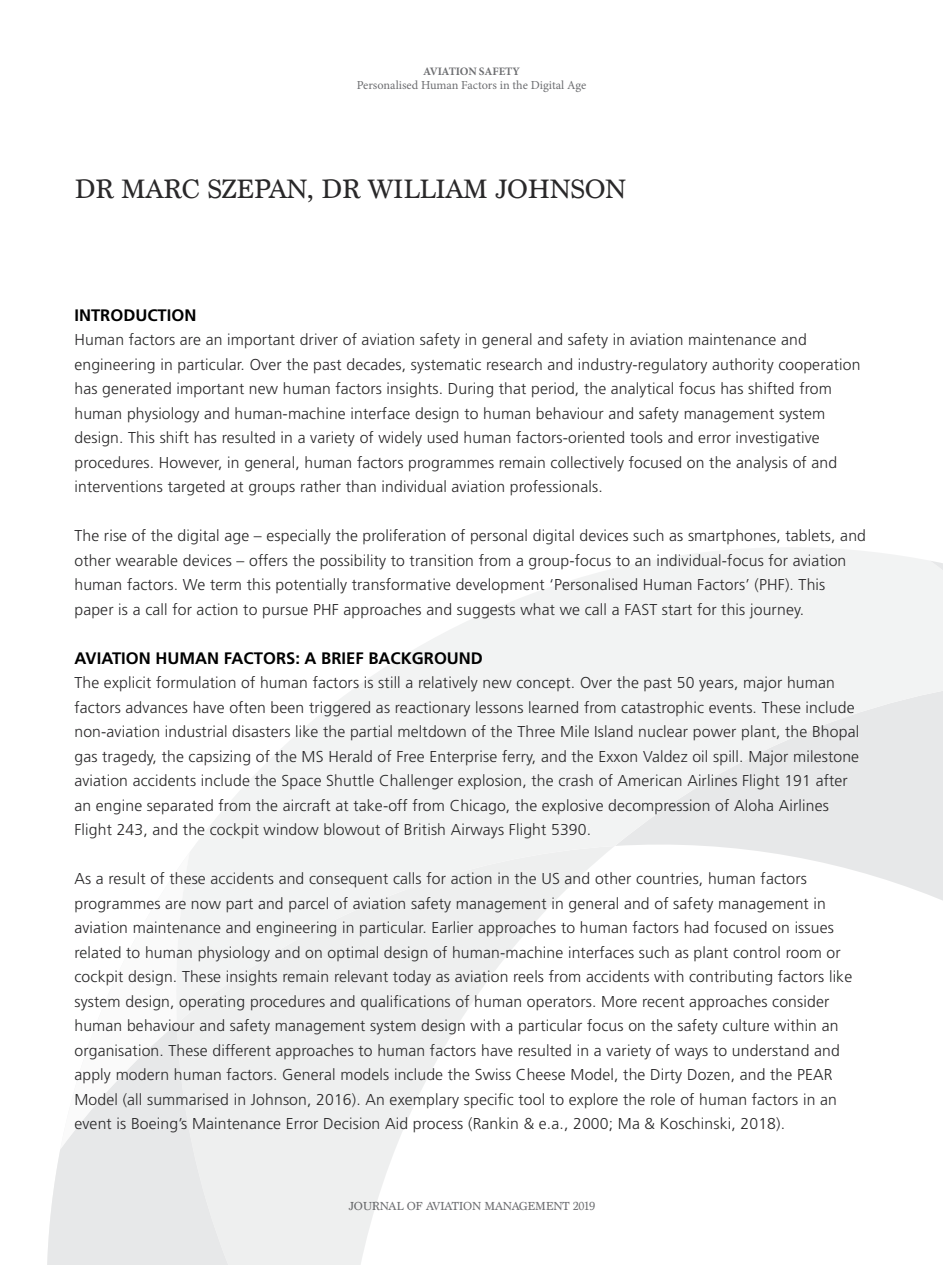
<style>
.page{position:relative;width:943px;height:1265px;background:#fff}
.page>*{position:absolute;margin:0;border:0;box-sizing:border-box;transform-origin:0 0}
.t1{font:28px "Marion";letter-spacing:-.02em;color:#292829}
.t2{font:700 16.62px "Frutiger";color:#000}
.t3{font:300 15.75px/24.5px "Frutiger";letter-spacing:.01em;color:#292829}
.t4{font:12.25px "Minion Pro";color:#6d6e71}
.t5{font:12.25px "Marion";letter-spacing:-.02em;color:#6d6e71}
.t6{font:700 11.38px "Minion Pro";letter-spacing:-.015em;color:#6d6e71}
</style>
<div class="page">
<svg style="left:47px;top:1023px;width:412px;height:242px;fill:#eeefef"></svg>
<svg style="left:190px;top:547px;width:752px;height:476px;fill:#f2f3f3"></svg>
<svg style="left:60px;top:855px;width:130px;height:295px"></svg>
<div style="left:930px;top:561px;width:12px;height:129px;background:#f2f3f3"></div>
<p class="t6" style="left:423px;top:63px;width:98px">AVIATION SAFETY</p>
<p class="t4" style="left:356px;top:77px;width:231px">Personalised Human Factors in the Digital Age</p>
<h1 class="t1" style="left:74px;top:172px;width:553px">DR MARC SZEPAN, DR WILLIAM JOHNSON</h1>
<p class="t2" style="left:74px;top:305px;width:123px">INTRODUCTION</p>
<p class="t3" style="left:74px;top:327px;width:787px">Human factors are an important driver of aviation safety in general and safety in aviation maintenance and engineering in particular. Over the past decades, systematic research and industry-regulatory authority cooperation has generated important new human factors insights. During that period, the analytical focus has shifted from human physiology and human-machine interface design to human behaviour and safety management system design. This shift has resulted in a variety of widely used human factors-oriented tools and error investigative procedures. However, in general, human factors programmes remain collectively focused on the analysis of and interventions targeted at groups rather than individual aviation professionals.</p>
<p class="t3" style="left:74px;top:523px;width:793px">The rise of the digital age – especially the proliferation of personal digital devices such as smartphones, tablets, and other wearable devices – offers the possibility to transition from a group-focus to an individual-focus for aviation human factors. We term this potentially transformative development ‘Personalised Human Factors’ (PHF). This paper is a call for action to pursue PHF approaches and suggests what we call a FAST start for this journey.</p>
<p class="t2" style="left:74px;top:648px;width:410px">AVIATION HUMAN FACTORS: A BRIEF BACKGROUND</p>
<p class="t3" style="left:74px;top:670px;width:786px">The explicit formulation of human factors is still a relatively new concept. Over the past 50 years, major human factors advances have often been triggered as reactionary lessons learned from catastrophic events. These include non-aviation industrial disasters like the partial meltdown of the Three Mile Island nuclear power plant, the Bhopal gas tragedy, the capsizing of the MS Herald of Free Enterprise ferry, and the Exxon Valdez oil spill. Major milestone aviation accidents include the Space Shuttle Challenger explosion, the crash of American Airlines Flight 191 after an engine separated from the aircraft at take-off from Chicago, the explosive decompression of Aloha Airlines Flight 243, and the cockpit window blowout of British Airways Flight 5390.</p>
<p class="t3" style="left:74px;top:866px;width:779px">As a result of these accidents and consequent calls for action in the US and other countries, human factors programmes are now part and parcel of aviation safety management in general and of safety management in aviation maintenance and engineering in particular. Earlier approaches to human factors had focused on issues related to human physiology and on optimal design of human-machine interfaces such as plant control room or cockpit design. These insights remain relevant today as aviation reels from accidents with contributing factors like system design, operating procedures and qualifications of human operators. More recent approaches consider human behaviour and safety management system design with a particular focus on the safety culture within an organisation. These different approaches to human factors have resulted in a variety of ways to understand and apply modern human factors. General models include the Swiss Cheese Model, the Dirty Dozen, and the PEAR Model (all summarised in Johnson, 2016). An exemplary specific tool to explore the role of human factors in an event is Boeing’s Maintenance Error Decision Aid process (Rankin &amp; e.a., 2000; Ma &amp; Koschinski, 2018).</p>
<p class="t5" style="left:349px;top:1199px;width:248px">JOURNAL OF AVIATION MANAGEMENT 2019</p>
</div>
